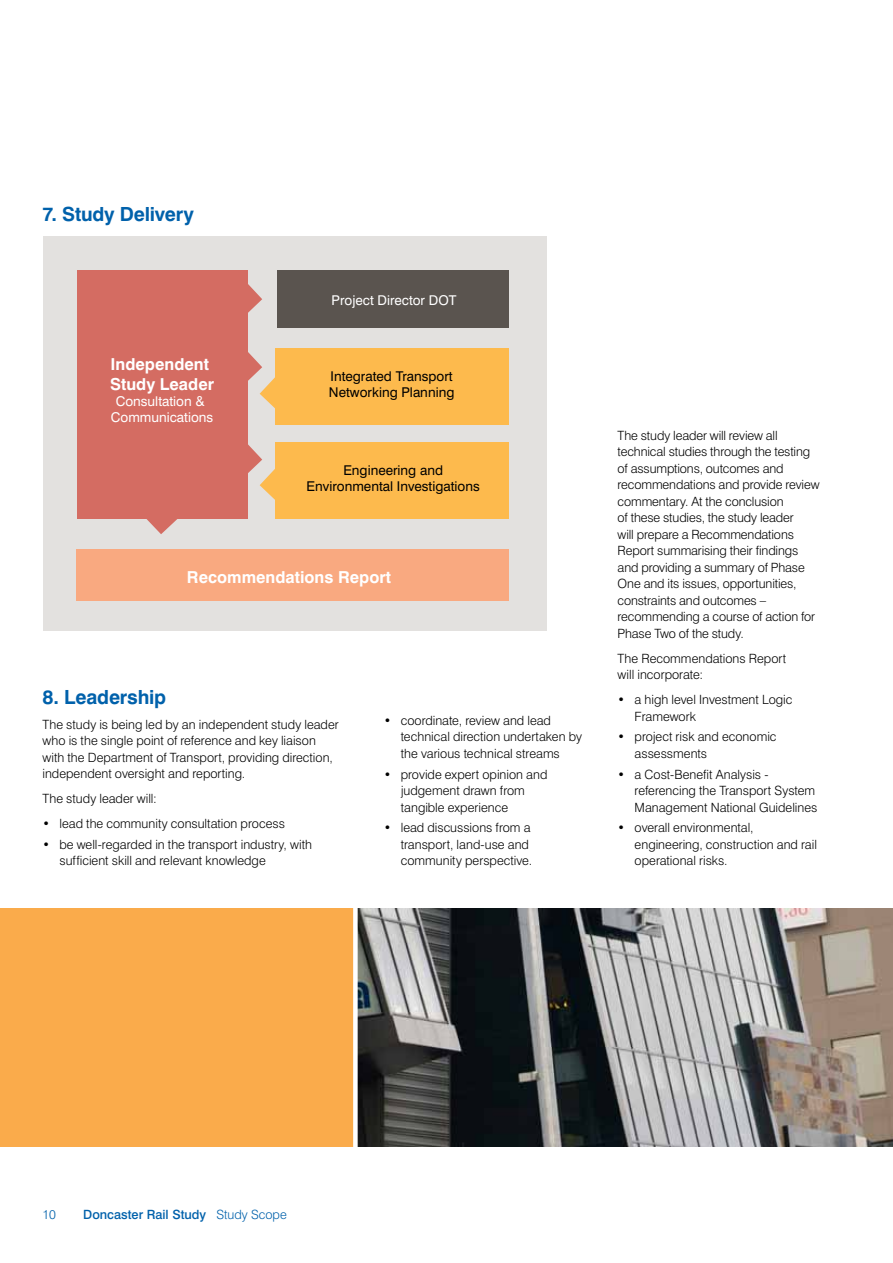
<style>
.page{position:relative;width:893px;height:1263px;background:#fff}
.page>*{position:absolute;margin:0;border:0;box-sizing:border-box;transform-origin:0 0}
.t1{font:700 19.5px "Swiss 721 BT";letter-spacing:-.01em;color:#0061ab}
.t2{font:700 16.5px/19.8px "Swiss 721 BT";color:#fff}
.t3{font:13.5px/16.2px "Swiss 721 BT";color:#000}
.t4{font:13.5px/16.2px "Swiss 721 BT";color:#fff;text-align:center}
.t5{font:300 12.75px/16.5px "Swiss 721 BT";letter-spacing:-.005em;color:#000}
.t6{font:500 12.75px "Swiss 721 BT";color:#0061ab}
.t7{font:300 12.75px "Swiss 721 BT";color:#0061ab}
.s1{font-weight:300}
</style>
<div class="page">
<div style="left:43px;top:236px;width:504px;height:395px;background:#e3e1df"></div>
<div style="left:277px;top:270px;width:232px;height:58px;background:#5a544f"></div>
<div style="left:77px;top:270px;width:170px;height:249px;background:#d46c62"></div>
<div style="left:76px;top:550px;width:433px;height:51px;background:#f9a980"></div>
<div style="left:275px;top:348px;width:234px;height:77px;background:#fdba4d"></div>
<div style="left:275px;top:442px;width:234px;height:77px;background:#fdba4d"></div>
<svg style="left:247px;top:280px;width:15px;height:36px"></svg>
<svg style="left:247px;top:348px;width:28px;height:63px"></svg>
<svg style="left:247px;top:440px;width:28px;height:62px"></svg>
<svg style="left:146px;top:519px;width:31px;height:15px"></svg>
<img style="left:358px;top:909px;width:535px;height:238px">
<div style="left:0;top:909px;width:353px;height:238px;background:#faab4b"></div>
<h1 class="t1" style="left:43px;top:202px;width:153px">7. Study Delivery</h1>
<p class="t2" style="left:110px;top:354px;width:105px">Independent<br>Study Leader</p>
<p class="t4" style="left:111px;top:393px;width:104px">Consultation &amp;<br>Communications</p>
<p class="t4" style="left:332px;top:292px;width:126px">Project Director DOT</p>
<p class="t3" style="left:329px;top:368px;width:127px">Integrated Transport<br>Networking Planning</p>
<p class="t3" style="left:307px;top:462px;width:175px;text-align:center">Engineering and<br>Environmental Investigations</p>
<p class="t2" style="left:187px;top:567px;width:206px">Recommendations Report</p>
<h1 class="t1" style="left:43px;top:685px;width:125px">8. Leadership</h1>
<p class="t5" style="left:43px;top:716px;width:298px">The study is being led by an independent study leader who is the single point of reference and key liaison with the Department of Transport, providing direction, independent oversight and reporting.</p>
<p class="t5" style="left:43px;top:790px;width:116px">The study leader will:</p>
<p class="t5" style="left:43px;top:815px;width:244px">• lead the community consultation process</p>
<p class="t5" style="left:60px;top:836px;width:254px;text-indent:-17px">• be well-regarded in the transport industry, with sufficient skill and relevant knowledge</p>
<p class="t5" style="left:401px;top:712px;width:183px;text-indent:-17px">• coordinate, review and lead technical direction undertaken by the various technical streams</p>
<p class="t5" style="left:401px;top:766px;width:148px;text-indent:-17px">• provide expert opinion and judgement drawn from tangible experience</p>
<p class="t5" style="left:401px;top:819px;width:133px;text-indent:-17px">• lead discussions from a transport, land-use and community perspective.</p>
<p class="t5" style="left:618px;top:427px;width:203px">The study leader will review all technical studies through the testing of assumptions, outcomes and recommendations and provide review commentary. At the conclusion<br>of these studies, the study leader<br>will prepare a Recommendations<br>Report summarising their findings and providing a summary of Phase<br>One and its issues, opportunities, constraints and outcomes – recommending a course of action for<br>Phase Two of the study.</p>
<p class="t5" style="left:618px;top:650px;width:170px">The Recommendations Report will incorporate:</p>
<p class="t5" style="left:635px;top:691px;width:159px;text-indent:-17px">• a high level Investment Logic<br>Framework</p>
<p class="t5" style="left:635px;top:728px;width:143px;text-indent:-17px">• project risk and economic assessments</p>
<p class="t5" style="left:635px;top:766px;width:184px;text-indent:-17px">• a Cost-Benefit Analysis - referencing the Transport System<br>Management National Guidelines</p>
<p class="t5" style="left:635px;top:819px;width:184px;text-indent:-17px">• overall environmental, engineering, construction and rail operational risks.</p>
<p class="t7" style="left:43px;top:1207px;width:15px">10</p>
<p class="t6" style="left:83px;top:1207px;width:205px">Doncaster Rail Study <span class="s1">Study Scope</span></p>
</div>
